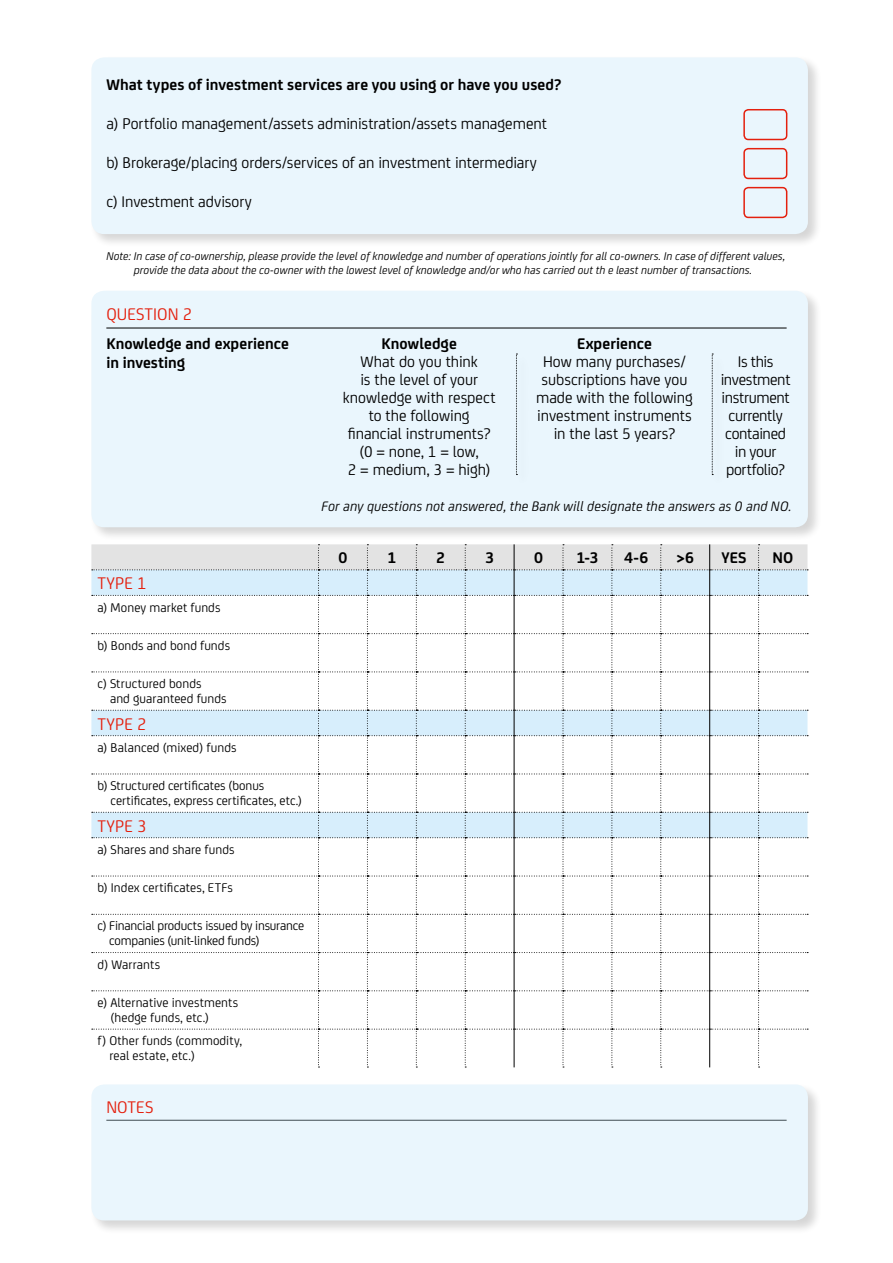
<style>
.page{position:relative;width:893px;height:1263px;background:#fff}
.page>*{position:absolute;margin:0;border:0;box-sizing:border-box;transform-origin:0 0}
.t1{font:18px "Uni Credit CY";letter-spacing:.035em;color:#e4200e}
.t2{font:16.5px/18px "Uni Credit CY";letter-spacing:-.005em;color:#000;text-align:center}
.t3{font:700 16.5px/19.5px "Uni Credit CY";letter-spacing:.005em;color:#000}
.t4{font:italic 14.7px "Uni Credit CY";letter-spacing:.005em;color:#000}
.t5{font:13.5px/15px "Uni Credit CY";letter-spacing:.005em;color:#000}
.t6{font:13.5px/15px "Uni Credit CY";letter-spacing:-.015em;color:#000}
.t7{font:italic 12px/13.5px "Uni Credit CY";color:#000;text-align:center}
</style>
<div class="page">
<div style="left:89px;top:55px;width:733px;height:193px;background:#000;opacity:.5"></div>
<div style="left:91px;top:57px;width:717px;height:177px;background:#eaf6fd;border-radius:13px"></div>
<svg style="left:91px;top:544px;width:717px;height:524px"></svg>
<hr style="left:709px;top:838px;width:1px;height:38px;background:#000">
<hr style="left:709px;top:876px;width:1px;height:38px;background:#000">
<hr style="left:709px;top:914px;width:1px;height:38px;background:#000">
<hr style="left:709px;top:952px;width:1px;height:39px;background:#000">
<hr style="left:709px;top:991px;width:1px;height:38px;background:#000">
<hr style="left:709px;top:1029px;width:1px;height:38px;background:#000">
<div style="left:743px;top:148px;width:44px;height:31px;border:2px solid #e4200e;border-radius:4px"></div>
<div style="left:743px;top:109px;width:44px;height:31px;border:2px solid #e4200e;border-radius:4px"></div>
<div style="left:743px;top:187px;width:44px;height:31px;border:2px solid #e4200e;border-radius:4px"></div>
<div style="left:89px;top:288px;width:733px;height:253px;background:#000;opacity:.5"></div>
<div style="left:91px;top:291px;width:717px;height:236px;background:#eaf6fd;border-radius:13px"></div>
<hr style="left:106px;top:328px;width:681px;height:1px;background:#000">
<div style="left:89px;top:1082px;width:733px;height:153px;background:#000;opacity:.5"></div>
<div style="left:91px;top:1084px;width:717px;height:136px;background:#eaf6fd;border-radius:13px"></div>
<svg style="left:516px;top:354px;width:1px;height:121px"></svg>
<svg style="left:712px;top:354px;width:1px;height:121px"></svg>
<p class="t3" style="left:106px;top:73px;width:457px">What types of investment services are you using or have you used?</p>
<p class="t2" style="left:106px;top:113px;width:442px">a) Portfolio management/assets administration/assets management</p>
<p class="t2" style="left:106px;top:153px;width:432px">b) Brokerage/placing orders/services of an investment intermediary</p>
<p class="t2" style="left:106px;top:192px;width:147px">c) Investment advisory</p>
<p class="t7" style="left:106px;top:249px;width:680px">Note: In case of co-ownership, please provide the level of knowledge and number of operations jointly for all co-owners. In case of different values, provide the data about the co-owner with the lowest level of knowledge and/or who has carried out th e least number of transactions.</p>
<p class="t1" style="left:106px;top:301px;width:20px">Question</p>
<p class="t1" style="left:183px;top:301px;width:11px">2</p>
<p class="t3" style="left:106px;top:332px;width:184px">Knowledge and experience in investing</p>
<p class="t3" style="left:381px;top:332px;width:77px">Knowledge</p>
<p class="t3" style="left:577px;top:332px;width:76px">Experience</p>
<p class="t2" style="left:536px;top:351px;width:158px">How many purchases/ subscriptions have you made with the following investment instruments in the last 5 years?</p>
<p class="t2" style="left:721px;top:351px;width:71px">Is this investment instrument currently contained in your portfolio?</p>
<p class="t4" style="left:322px;top:496px;width:471px">For any questions not answered, the Bank will designate the answers as 0 and NO.</p>
<p class="t2" style="left:343px;top:351px;width:154px">What do you think<br>is the level of your knowledge with respect to the following financial instruments? (0 = none, 1 = low,<br>2 = medium, 3 = high)</p>
<p class="t1" style="left:97px;top:571px;width:51px">Type 1</p>
<p class="t5" style="left:97px;top:599px;width:125px">a) Money market funds</p>
<p class="t5" style="left:97px;top:637px;width:134px">b) Bonds and bond funds</p>
<p class="t5" style="left:110px;top:675px;width:118px;text-indent:-13px">c) Structured bonds<br>and guaranteed funds</p>
<p class="t1" style="left:97px;top:711px;width:51px">Type 2</p>
<p class="t5" style="left:97px;top:739px;width:141px">a) Balanced (mixed) funds</p>
<p class="t5" style="left:110px;top:777px;width:193px;text-indent:-13px">b) Structured certificates (bonus certificates, express certificates, etc.)</p>
<p class="t1" style="left:97px;top:813px;width:51px">Type 3</p>
<p class="t5" style="left:97px;top:841px;width:139px">a) Shares and share funds</p>
<p class="t5" style="left:97px;top:879px;width:137px">b) Index certificates, ETFs</p>
<p class="t6" style="left:109px;top:918px;width:197px;text-indent:-12px">c) Financial products issued by insurance companies (unit-linked funds)</p>
<p class="t5" style="left:97px;top:956px;width:64px">d) Warrants</p>
<p class="t5" style="left:110px;top:994px;width:129px;text-indent:-13px">e) Alternative investments (hedge funds, etc.)</p>
<p class="t5" style="left:109px;top:1032px;width:134px;text-indent:-12px">f) Other funds (commodity, real estate, etc.)</p>
<p class="t1" style="left:106px;top:1094px;width:21px">Notes</p>
<p class="t3" style="left:338px;top:547px;width:10px">0</p>
<p class="t3" style="left:387px;top:547px;width:10px">1</p>
<p class="t3" style="left:436px;top:547px;width:10px">2</p>
<p class="t3" style="left:485px;top:547px;width:10px">3</p>
<p class="t3" style="left:534px;top:546px;width:10px">0</p>
<p class="t3" style="left:576px;top:546px;width:24px">1-3</p>
<p class="t3" style="left:624px;top:546px;width:26px">4-6</p>
<p class="t3" style="left:676px;top:546px;width:19px">&gt;6</p>
<p class="t3" style="left:722px;top:546px;width:27px">YES</p>
<p class="t3" style="left:773px;top:546px;width:22px">NO</p>
</div>
